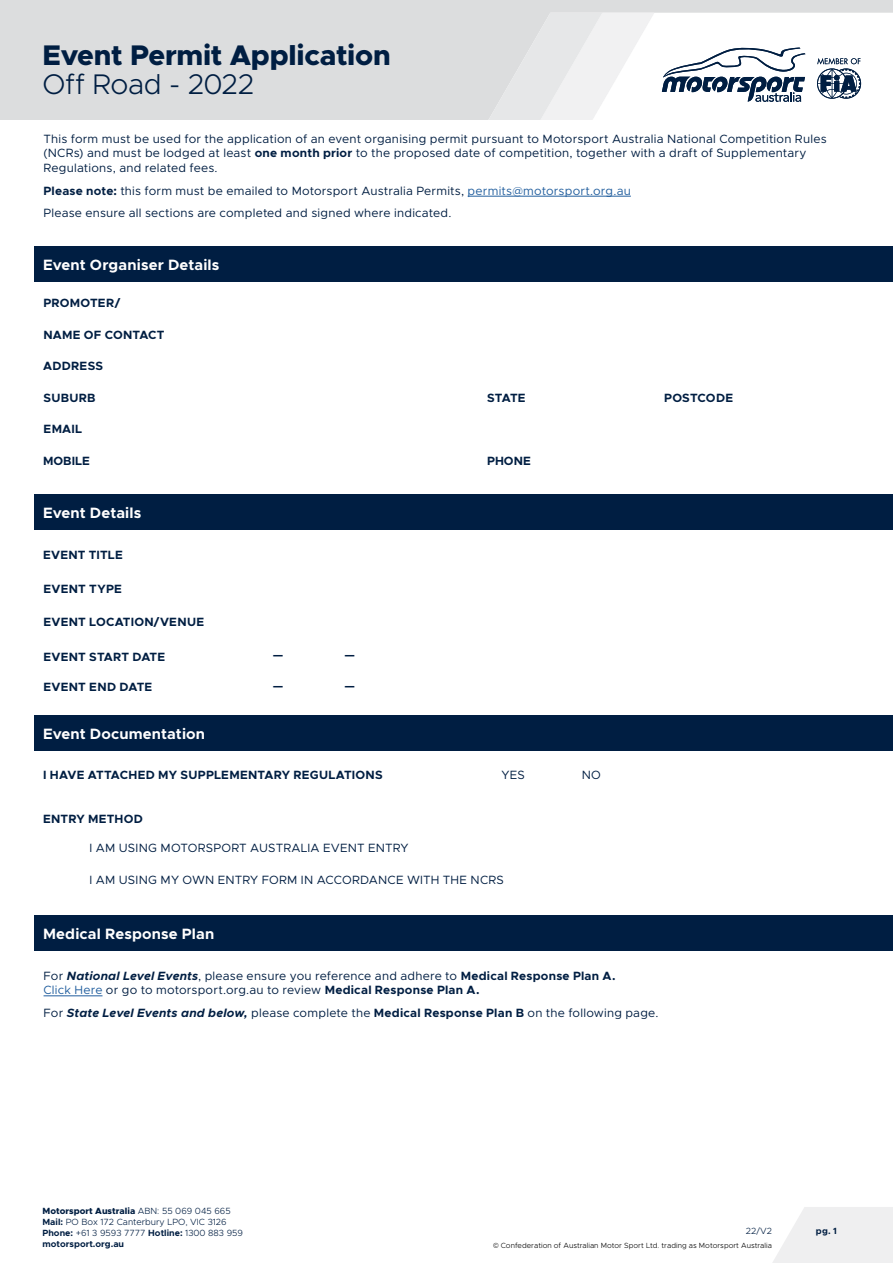
<style>
.page{position:relative;width:893px;height:1263px;background:#fff}
.page>*{position:absolute;margin:0;border:0;box-sizing:border-box;transform-origin:0 0}
.t1{font:800 28.5px "Metropolis";letter-spacing:-.01em;color:#001e42}
.t2{font:300 28.5px "Metropolis";letter-spacing:-.02em;color:#001e42}
.t3{font:700 15px "Metropolis";letter-spacing:.01em;color:#fff}
.t4{font:12px/14.4px "Metropolis";letter-spacing:.015em;color:#001e42}
.t5{font:700 12px "Metropolis";letter-spacing:.015em;color:#001e42}
.t6{font:300 9px/10.8px "Metropolis";color:#001e42}
.t7{font:700 9px "Metropolis";color:#001e42}
.t8{font:300 7.5px "Metropolis";color:#000}
.s1{font-weight:700}
.s2{color:#215e9e}
.s3{font-weight:700;font-style:italic}
.s4{font-weight:800}
.s5{font-family:"Montserrat"}
</style>
<div class="page">
<svg style="left:773px;top:1207px;width:120px;height:56px"></svg>
<svg style="left:0;top:0;width:893px;height:119px;fill:#dcddde"></svg>
<svg style="left:483px;top:13px;width:171px;height:106px"></svg>
<div style="left:34px;top:246px;width:859px;height:35px;background:#001e42"></div>
<hr style="left:468px;top:196px;width:163px;height:1px;background:#215e9e">
<div style="left:34px;top:495px;width:859px;height:35px;background:#001e42"></div>
<div style="left:34px;top:716px;width:859px;height:35px;background:#001e42"></div>
<div style="left:34px;top:916px;width:859px;height:35px;background:#001e42"></div>
<hr style="left:44px;top:995px;width:58px;height:1px;background:#215e9e">
<h1 class="t1" style="left:43px;top:37px;width:350px">Event Permit Application</h1>
<h1 class="t2" style="left:43px;top:66px;width:213px">Off Road - 2022</h1>
<p class="t4" style="left:44px;top:132px;width:785px">This form must be used for the application of an event organising permit pursuant to Motorsport Australia National Competition Rules (NCRs) and must be lodged at least <span class="s1">one month prior</span> to the proposed date of competition, together with a draft of Supplementary<br>Regulations, and related fees.</p>
<p class="t4" style="left:44px;top:179px;width:589px;line-height:23px"><span class="s1">Please note:</span> this form must be emailed to Motorsport Australia Permits, <span class="s2">permits@motorsport.org.au<br></span>Please ensure all sections are completed and signed where indicated.</p>
<p class="t3" style="left:43px;top:255px;width:178px">Event Organiser Details</p>
<p class="t5" style="left:43px;top:295px;width:78px">PROMOTER/</p>
<p class="t5" style="left:43px;top:327px;width:123px">NAME OF CONTACT</p>
<p class="t5" style="left:43px;top:359px;width:61px">ADDRESS</p>
<p class="t5" style="left:44px;top:390px;width:54px">SUBURB</p>
<p class="t5" style="left:487px;top:390px;width:40px">STATE</p>
<p class="t5" style="left:664px;top:390px;width:70px">POSTCODE</p>
<p class="t5" style="left:44px;top:422px;width:40px">EMAIL</p>
<p class="t5" style="left:43px;top:453px;width:48px">MOBILE</p>
<p class="t5" style="left:487px;top:453px;width:45px">PHONE</p>
<p class="t3" style="left:43px;top:504px;width:100px">Event Details</p>
<p class="t5" style="left:43px;top:547px;width:81px">EVENT TITLE</p>
<p class="t5" style="left:44px;top:581px;width:80px">EVENT TYPE</p>
<p class="t5" style="left:44px;top:615px;width:162px">EVENT LOCATION/VENUE</p>
<p class="t5" style="left:44px;top:649px;width:123px">EVENT START DATE</p>
<p class="t5" style="left:44px;top:679px;width:110px">EVENT END DATE</p>
<p class="t3" style="left:43px;top:725px;width:164px">Event Documentation</p>
<p class="t5" style="left:273px;top:648px;width:12px">—</p>
<p class="t5" style="left:273px;top:678px;width:12px">—</p>
<p class="t5" style="left:345px;top:648px;width:12px">—</p>
<p class="t5" style="left:345px;top:678px;width:12px">—</p>
<p class="t5" style="left:43px;top:767px;width:341px">I HAVE ATTACHED MY SUPPLEMENTARY REGULATIONS</p>
<p class="t5" style="left:43px;top:811px;width:101px">ENTRY METHOD</p>
<p class="t4" style="left:501px;top:768px;width:25px">YES</p>
<p class="t4" style="left:90px;top:841px;width:320px">I AM USING MOTORSPORT AUSTRALIA EVENT ENTRY</p>
<p class="t4" style="left:90px;top:873px;width:416px">I AM USING MY OWN ENTRY FORM IN ACCORDANCE WITH THE NCRS</p>
<p class="t4" style="left:582px;top:768px;width:21px">NO</p>
<p class="t3" style="left:43px;top:925px;width:173px">Medical Response Plan</p>
<p class="t4" style="left:44px;top:968px;width:574px">For <span class="s3">National Level Events</span>, please ensure you reference and adhere to <span class="s1">Medical Response Plan A.<br></span><span class="s2">Click Here</span> or go to motorsport.org.au to review <span class="s1">Medical Response Plan A.</span></p>
<p class="t4" style="left:44px;top:1006px;width:616px">For <span class="s3">State Level Events and below,</span> please complete the <span class="s1">Medical Response Plan B</span> on the following page.</p>
<p class="t6" style="left:43px;top:1205px;width:202px"><span class="s4">Motorsport Australia</span> ABN: 55 069 045 665<br><span class="s1">Mail:</span> PO Box 172 Canterbury LPO, VIC 3126<br><span class="s1">Phone:</span> +61 3 9593 7777 <span class="s1">Hotline:</span> 1300 883 959 <span class="s1">motorsport.org.au</span></p>
<p class="t6" style="left:746px;top:1225px;width:28px">22/V2</p>
<p class="t8" style="left:493px;top:1240px;width:280px"><span class="s5">©</span> Confederation of Australian Motor Sport Ltd. trading as Motorsport Australia</p>
<p class="t7" style="left:816px;top:1225px;width:23px">pg. 1</p>
</div>
